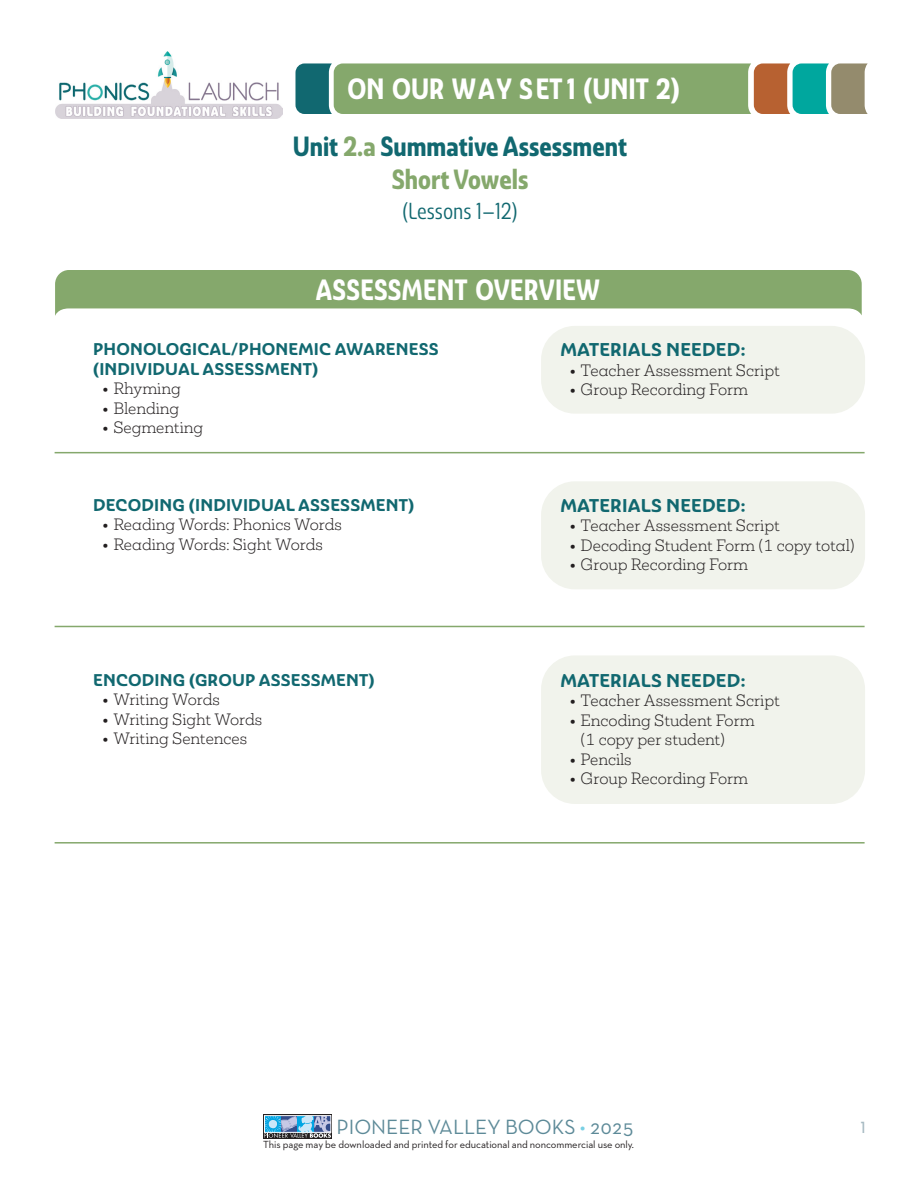
<style>
.page{position:relative;width:918px;height:1188px;background:#fff}
.page>*{position:absolute;margin:0;border:0;box-sizing:border-box;transform-origin:0 0}
.t1{font:28.5px "Ashemore Con Bol";letter-spacing:.01em;color:#fff}
.t2{font:27px/33px "Ashemore Con Bol";color:#116870;text-align:center}
.t3{font:22.5px "Ashemore Con Reg";color:#116870}
.t4{font:21px "Neutra Text TF";color:#5d8a98}
.Materials_Needed{font:18px "Ashemore Nor Bol";letter-spacing:.01em;color:#116870}
.C_HEAD{font:16.5px/19.5px "Ashemore Nor Bol";letter-spacing:.01em;color:#116870}
.t5{font:300 15px/19.5px "Mokoko";color:#231f20}
.t6{font:15px "Stark";color:#a7bac2}
.t7{font:10.5px "Neutra Text TF";letter-spacing:-.005em;color:#231f20}
.s1{color:#85a86c}
.s2{color:#79d0e4}
</style>
<div class="page">
<svg style="left:263px;top:1115px;width:69px;height:24px"></svg>
<svg style="left:264px;top:1118px;width:67px;height:20px"></svg>
<div style="left:264px;top:1116px;width:67px;height:16px;border:1px solid #fff"></div>
<svg style="left:55px;top:270px;width:807px;height:46px"></svg>
<img style="left:55px;top:52px;width:228px;height:67px">
<svg style="left:295px;top:63px;width:573px;height:51px;background:#81a374"></svg>
<div style="left:541px;top:326px;width:324px;height:88px;background:#f1f3ec;border-radius:34px"></div>
<div style="left:541px;top:655px;width:324px;height:149px;background:#f1f3ec;border-radius:34px"></div>
<div style="left:541px;top:481px;width:324px;height:108px;background:#f1f3ec;border-radius:34px"></div>
<hr style="left:55px;top:626px;width:810px;height:1px;background:#85a86c">
<hr style="left:55px;top:842px;width:810px;height:2px;background:#85a86c">
<hr style="left:55px;top:452px;width:810px;height:1px;background:#85a86c">
<p class="t1" style="left:347px;top:72px;width:334px">ON OUR WAY SET 1 (UNIT 2)</p>
<p class="t2" style="left:293px;top:130px;width:336px">Unit <span class="s1">2.a</span> Summative Assessment<br><span class="s1">Short Vowels</span></p>
<p class="t3" style="left:402px;top:198px;width:117px">(Lessons 1–12)</p>
<p class="t1" style="left:316px;top:272px;width:286px">ASSESSMENT OVERVIEW</p>
<p class="C_HEAD" style="left:93px;top:339px;width:347px">PHONOLOGICAL/PHONEMIC AWARENESS (INDIVIDUAL ASSESSMENT)</p>
<p class="t5" style="left:103px;top:378px;width:80px">• Rhyming</p>
<p class="t5" style="left:103px;top:398px;width:78px">• Blending</p>
<p class="t5" style="left:103px;top:417px;width:102px">• Segmenting</p>
<p class="C_HEAD" style="left:93px;top:495px;width:323px">DECODING (INDIVIDUAL ASSESSMENT)</p>
<p class="t5" style="left:103px;top:514px;width:241px">• Reading Words: Phonics Words</p>
<p class="t5" style="left:103px;top:534px;width:222px">• Reading Words: Sight Words</p>
<p class="C_HEAD" style="left:93px;top:670px;width:283px">ENCODING (GROUP ASSESSMENT)</p>
<p class="t5" style="left:103px;top:690px;width:119px">• Writing Words</p>
<p class="t5" style="left:103px;top:709px;width:161px">• Writing Sight Words</p>
<p class="t5" style="left:103px;top:729px;width:146px">• Writing Sentences</p>
<p class="Materials_Needed" style="left:560px;top:339px;width:187px">MATERIALS NEEDED:</p>
<p class="t5" style="left:570px;top:360px;width:212px">• Teacher Assessment Script</p>
<p class="t5" style="left:570px;top:379px;width:180px">• Group Recording Form</p>
<p class="Materials_Needed" style="left:560px;top:494px;width:187px">MATERIALS NEEDED:</p>
<p class="t5" style="left:570px;top:515px;width:212px">• Teacher Assessment Script</p>
<p class="t5" style="left:570px;top:535px;width:287px">• Decoding Student Form (1 copy total)</p>
<p class="t5" style="left:570px;top:554px;width:180px">• Group Recording Form</p>
<p class="Materials_Needed" style="left:560px;top:670px;width:187px">MATERIALS NEEDED:</p>
<p class="t5" style="left:570px;top:691px;width:212px">• Teacher Assessment Script</p>
<p class="t5" style="left:581px;top:710px;width:176px;text-indent:-11px">• Encoding Student Form (1 copy per student)</p>
<p class="t5" style="left:570px;top:749px;width:64px">• Pencils</p>
<p class="t5" style="left:570px;top:769px;width:180px">• Group Recording Form</p>
<h3 class="t4" style="left:337px;top:1114px;width:299px">PIONEER VALLEY BOOKS <span class="s2">•</span> 2025</h3>
<p class="t7" style="left:263px;top:1138px;width:372px">This page may be downloaded and printed for educational and noncommercial use only.</p>
<p class="t6" style="left:861px;top:1116px;width:6px">1</p>
</div>
